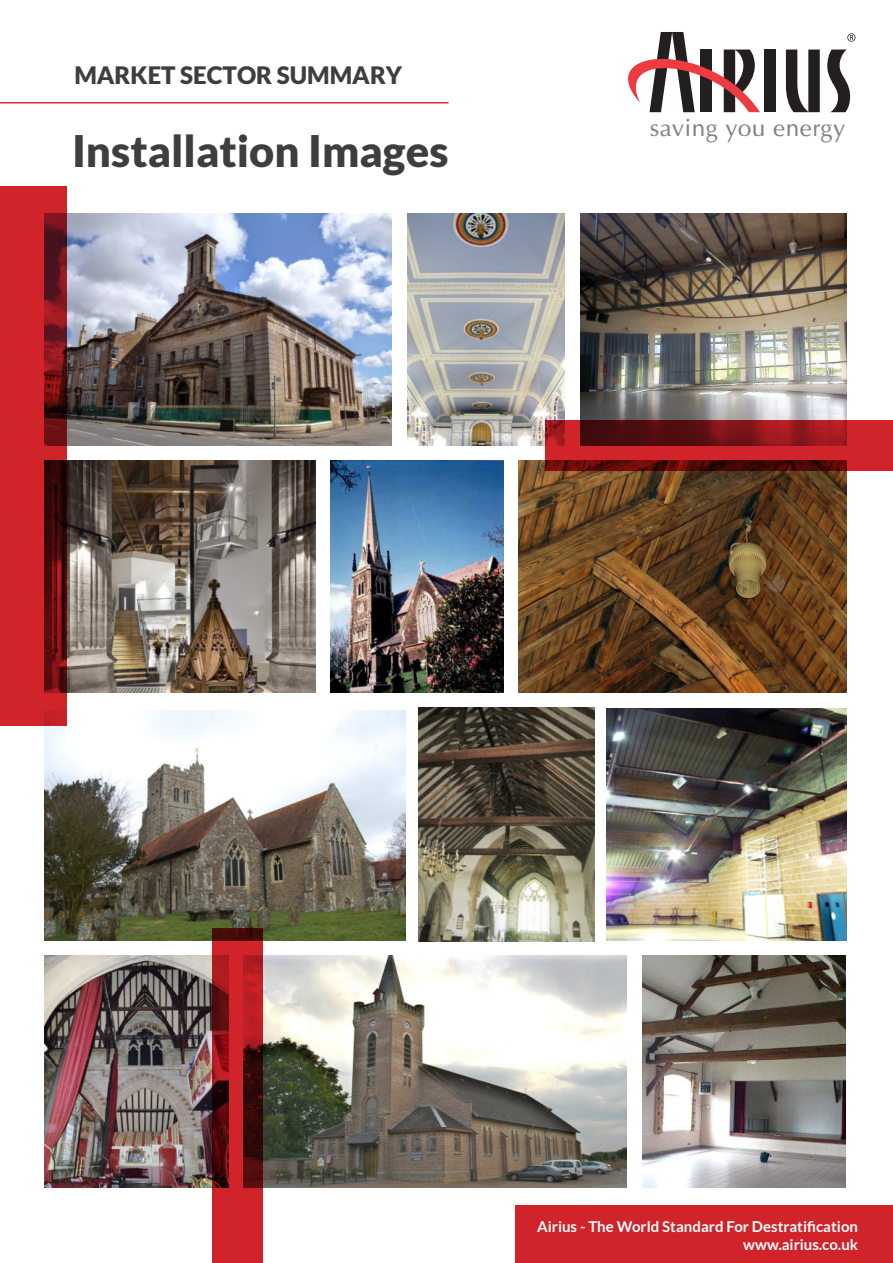
<style>
.page{position:relative;width:893px;height:1263px;background:#fff}
.page>*{position:absolute;margin:0;border:0;box-sizing:border-box;transform-origin:0 0}
.t1{font:900 43.5px "Lato";color:#3e3e3f}
.t2{font:24.15px "Optima";letter-spacing:.02em;color:#808285}
.t3{font:900 24px "Lato";color:#3e3e3f}
.t4{font:700 15px/18px "Lato";color:#fff;text-align:right}
</style>
<div class="page">
<hr style="left:0;top:102px;width:448px;height:1px;background:#d1232a">
<div style="left:764px;top:50px;width:11px;height:62px;background:#231f20"></div>
<svg style="left:786px;top:50px;width:65px;height:62px"></svg>
<svg style="left:628px;top:32px;width:132px;height:80px"></svg>
<svg style="left:847px;top:33px;width:8px;height:9px"></svg>
<div style="left:515px;top:1205px;width:378px;height:58px;background:#d1232a"></div>
<img style="left:66px;top:460px;width:249px;height:232px">
<img style="left:66px;top:213px;width:326px;height:232px">
<img style="left:407px;top:213px;width:157px;height:232px">
<img style="left:580px;top:213px;width:267px;height:207px">
<img style="left:330px;top:460px;width:173px;height:232px">
<img style="left:606px;top:708px;width:241px;height:232px">
<img style="left:44px;top:710px;width:361px;height:230px">
<img style="left:518px;top:460px;width:329px;height:232px">
<img style="left:44px;top:955px;width:168px;height:232px">
<img style="left:263px;top:955px;width:363px;height:232px">
<img style="left:642px;top:955px;width:204px;height:232px">
<svg style="left:545px;top:420px;width:348px;height:51px;background:#92171b"></svg>
<svg style="left:212px;top:928px;width:51px;height:335px;background:#96181c"></svg>
<svg style="left:0;top:186px;width:66px;height:540px;background:#af1d23"></svg>
<img style="left:419px;top:707px;width:175px;height:234px">
<h3 class="t3" style="left:74px;top:66px;width:329px">MARKET SECTOR SUMMARY</h3>
<h1 class="t1" style="left:72px;top:134px;width:378px">Installation Images</h1>
<h2 class="t2" style="left:650px;top:117px;width:197px">saving you energy</h2>
<p class="t4" style="left:537px;top:1217px;width:322px">Airius - The World Standard For Destratification www.airius.co.uk</p>
</div>
